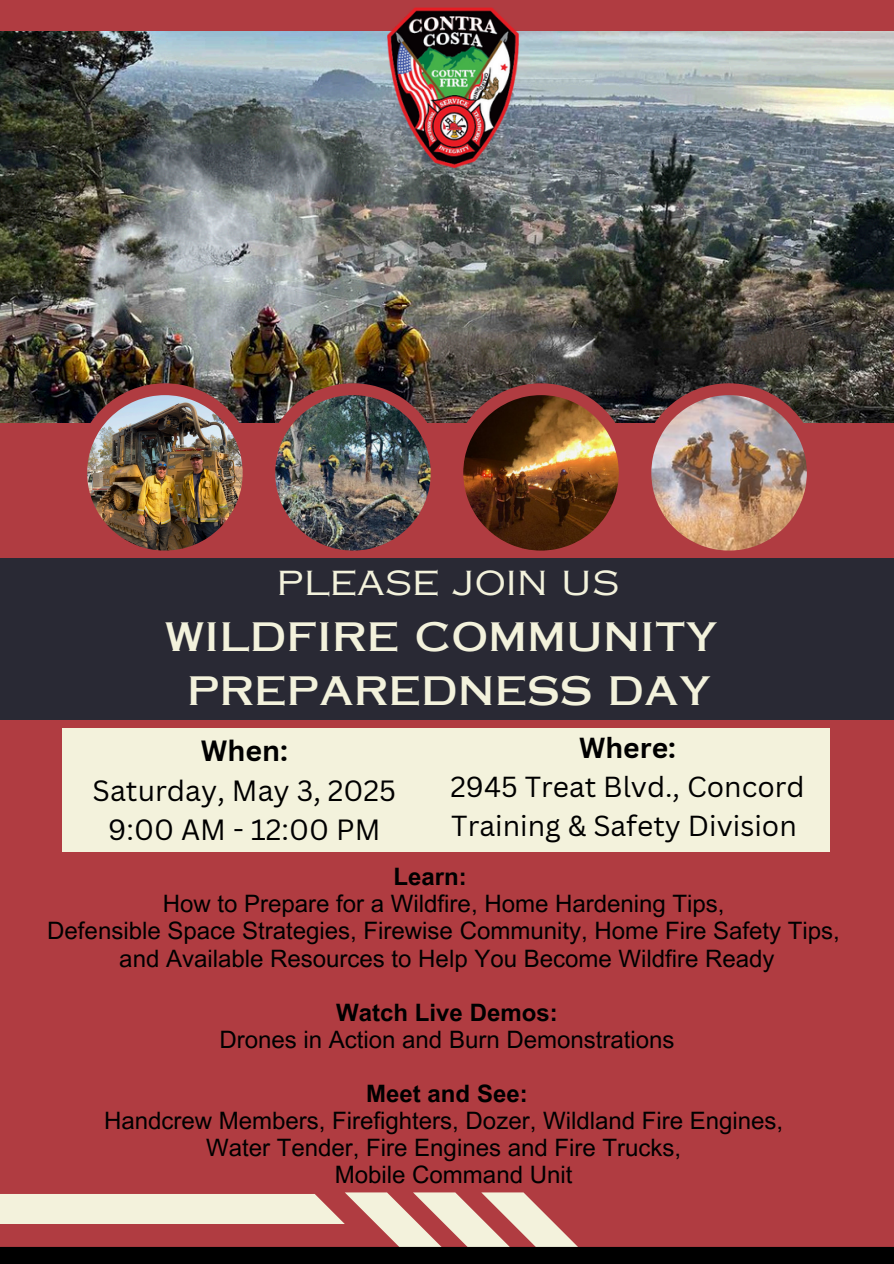
<style>
.page{position:relative;width:894px;height:1264px;background:#fff}
.page>*{position:absolute;margin:0;border:0;box-sizing:border-box;transform-origin:0 0}
.t1{font:39px/54px "Copperplate Gothic LT Pro 31 AB";color:#f3f2dc;text-align:center}
.t2{font:33px "Copperplate Gothic LT Pro 32 AB";color:#f3f2dc}
.t3{font:28.5px/39.3px "Canva Sans";color:#000;text-align:center}
.t4{font:28.2px/39px "Canva Sans";color:#000;text-align:center}
.t5{font:24px "Arial MT Pro";color:#000}
.t6{font:700 24px "Arial MT Pro";color:#000}
.s1{font-weight:700}
</style>
<div class="page">
<div style="left:0;top:0;width:893px;height:1263px;background:#b03c41"></div>
<img style="left:0;top:31px;width:893px;height:392px">
<svg style="left:75px;top:383px;width:179px;height:168px"></svg>
<img style="left:87px;top:395px;width:155px;height:155px">
<svg style="left:263px;top:383px;width:179px;height:168px"></svg>
<img style="left:275px;top:395px;width:155px;height:155px">
<svg style="left:451px;top:383px;width:179px;height:168px"></svg>
<img style="left:463px;top:395px;width:155px;height:155px">
<svg style="left:639px;top:383px;width:179px;height:168px"></svg>
<img style="left:651px;top:395px;width:155px;height:155px">
<svg style="left:0;top:1192px;width:893px;height:71px"></svg>
<img style="left:388px;top:8px;width:130px;height:160px">
<div style="left:0;top:558px;width:893px;height:162px;background:#292934"></div>
<div style="left:62px;top:728px;width:767px;height:123px;background:#f3f2dc"></div>
<h2 class="t2" style="left:276px;top:570px;width:344px">PLEASE JOIN US</h2>
<p class="t1" style="left:165px;top:614px;width:554px">WILDFIRE COMMUNITY<br>PREPAREDNESS DAY</p>
<h3 class="t3" style="left:93px;top:730px;width:305px"><span class="s1">When:<br></span>Saturday, May 3, 2025<br>9:00 AM - 12:00 PM</h3>
<h1 class="t4" style="left:450px;top:728px;width:355px"><span class="s1">Where:<br></span>2945 Treat Blvd., Concord<br>Training &amp; Safety Division</h1>
<h3 class="t6" style="left:393px;top:868px;width:75px">Learn:</h3>
<p class="t5" style="left:163px;top:895px;width:563px">How to Prepare for a Wildfire, Home Hardening Tips,</p>
<p class="t5" style="left:47px;top:922px;width:794px">Defensible Space Strategies, Firewise Community, Home Fire Safety Tips,</p>
<p class="t5" style="left:119px;top:949px;width:656px">and Available Resources to Help You Become Wildfire Ready</p>
<p class="t6" style="left:336px;top:1003px;width:223px">Watch Live Demos:</p>
<p class="t5" style="left:219px;top:1030px;width:456px">Drones in Action and Burn Demonstrations</p>
<p class="t6" style="left:366px;top:1084px;width:163px">Meet and See:</p>
<p class="t5" style="left:104px;top:1111px;width:680px">Handcrew Members, Firefighters, Dozer, Wildland Fire Engines,</p>
<p class="t5" style="left:206px;top:1138px;width:476px">Water Tender, Fire Engines and Fire Trucks,</p>
<p class="t5" style="left:335px;top:1165px;width:239px">Mobile Command Unit</p>
</div>
